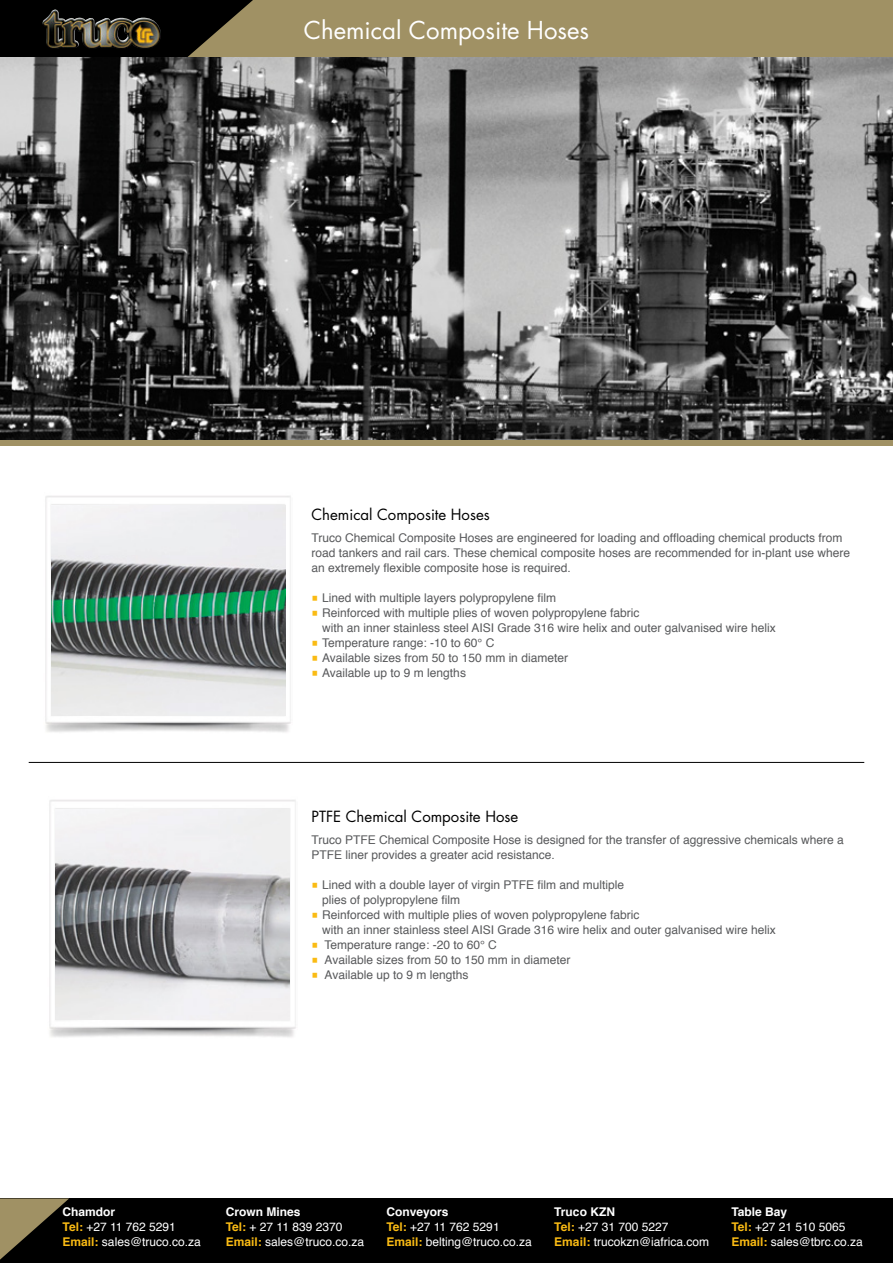
<style>
.page{position:relative;width:893px;height:1263px;background:#fff}
.page>*{position:absolute;margin:0;border:0;box-sizing:border-box;transform-origin:0 0}
.t1{font:24px "Futura Std";color:#fff}
.t2{font:15px "Futura Std";color:#000}
.t3{font:12px/15px "Helvetica";color:#58595b}
.t4{font:12px/15px "Helvetica";color:#fff}
.s1{font-family:"E+H Weidemann Com";color:#fabb14}
.s2{font-weight:700}
.s3{font-weight:700;color:#fabb14}
</style>
<div class="page">
<div style="left:0;top:0;width:893px;height:57px;background:#000"></div>
<div style="left:187px;top:0;width:706px;height:57px;background:#a09164"></div>
<img style="left:43px;top:10px;width:118px;height:39px">
<div style="left:0;top:1198px;width:893px;height:65px;background:#000"></div>
<svg style="left:0;top:1198px;width:69px;height:62px"></svg>
<img style="left:0;top:57px;width:893px;height:384px">
<img style="left:45px;top:496px;width:246px;height:236px">
<img style="left:51px;top:505px;width:234px;height:210px">
<img style="left:49px;top:800px;width:247px;height:237px">
<img style="left:55px;top:809px;width:234px;height:211px">
<hr style="left:29px;top:762px;width:835px;height:1px;background:#000">
<div style="left:0;top:441px;width:893px;height:5px;background:#a09164"></div>
<h1 class="t1" style="left:304px;top:14px;width:287px">Chemical Composite Hoses</h1>
<p class="t2" style="left:311px;top:505px;width:180px">Chemical Composite Hoses</p>
<p class="t3" style="left:311px;top:530px;width:540px">Truco Chemical Composite Hoses are engineered for loading and offloading chemical products from road tankers and rail cars. These chemical composite hoses are recommended for in-plant use where an extremely flexible composite hose is required.</p>
<p class="t3" style="left:311px;top:590px;width:246px"><span class="s1">•</span> Lined with multiple layers polypropylene film</p>
<p class="t3" style="left:322px;top:605px;width:455px;text-indent:-11px"><span class="s1">•</span> Reinforced with multiple plies of woven polypropylene fabric<br>with an inner stainless steel AISI Grade 316 wire helix and outer galvanised wire helix</p>
<p class="t3" style="left:311px;top:635px;width:184px"><span class="s1">•</span> Temperature range: -10 to 60° C</p>
<p class="t3" style="left:311px;top:650px;width:258px"><span class="s1">•</span> Available sizes from 50 to 150 mm in diameter</p>
<p class="t3" style="left:311px;top:665px;width:156px"><span class="s1">•</span> Available up to 9 m lengths</p>
<p class="t2" style="left:311px;top:807px;width:208px">PTFE Chemical Composite Hose</p>
<p class="t3" style="left:311px;top:832px;width:534px">Truco PTFE Chemical Composite Hose is designed for the transfer of aggressive chemicals where a<br>PTFE liner provides a greater acid resistance.</p>
<p class="t3" style="left:322px;top:877px;width:304px;text-indent:-11px"><span class="s1">•</span> Lined with a double layer of virgin PTFE film and multiple plies of polypropylene film</p>
<p class="t3" style="left:322px;top:907px;width:455px;text-indent:-11px"><span class="s1">•</span> Reinforced with multiple plies of woven polypropylene fabric<br>with an inner stainless steel AISI Grade 316 wire helix and outer galvanised wire helix</p>
<p class="t3" style="left:311px;top:937px;width:187px"><span class="s1">•</span> Temperature range: -20 to 60° C</p>
<p class="t3" style="left:311px;top:952px;width:261px"><span class="s1">•</span> Available sizes from 50 to 150 mm in diameter</p>
<p class="t3" style="left:311px;top:967px;width:158px"><span class="s1">•</span> Available up to 9 m lengths</p>
<p class="t4" style="left:63px;top:1204px;width:140px"><span class="s2">Chamdor<br></span><span class="s3">Tel:</span> +27 11 762 5291<br><span class="s3">Email:</span> sales@truco.co.za</p>
<p class="t4" style="left:226px;top:1204px;width:140px"><span class="s2">Crown Mines<br></span><span class="s3">Tel:</span> + 27 11 839 2370<br><span class="s3">Email:</span> sales@truco.co.za</p>
<p class="t4" style="left:386px;top:1204px;width:147px"><span class="s2">Conveyors<br></span><span class="s3">Tel:</span> +27 11 762 5291<br><span class="s3">Email:</span> belting@truco.co.za</p>
<p class="t4" style="left:554px;top:1204px;width:156px"><span class="s2">Truco KZN<br></span><span class="s3">Tel:</span> +27 31 700 5227<br><span class="s3">Email:</span> trucokzn@iafrica.com</p>
<p class="t4" style="left:731px;top:1204px;width:133px"><span class="s2">Table Bay<br></span><span class="s3">Tel:</span> +27 21 510 5065<br><span class="s3">Email:</span> sales@tbrc.co.za</p>
</div>
